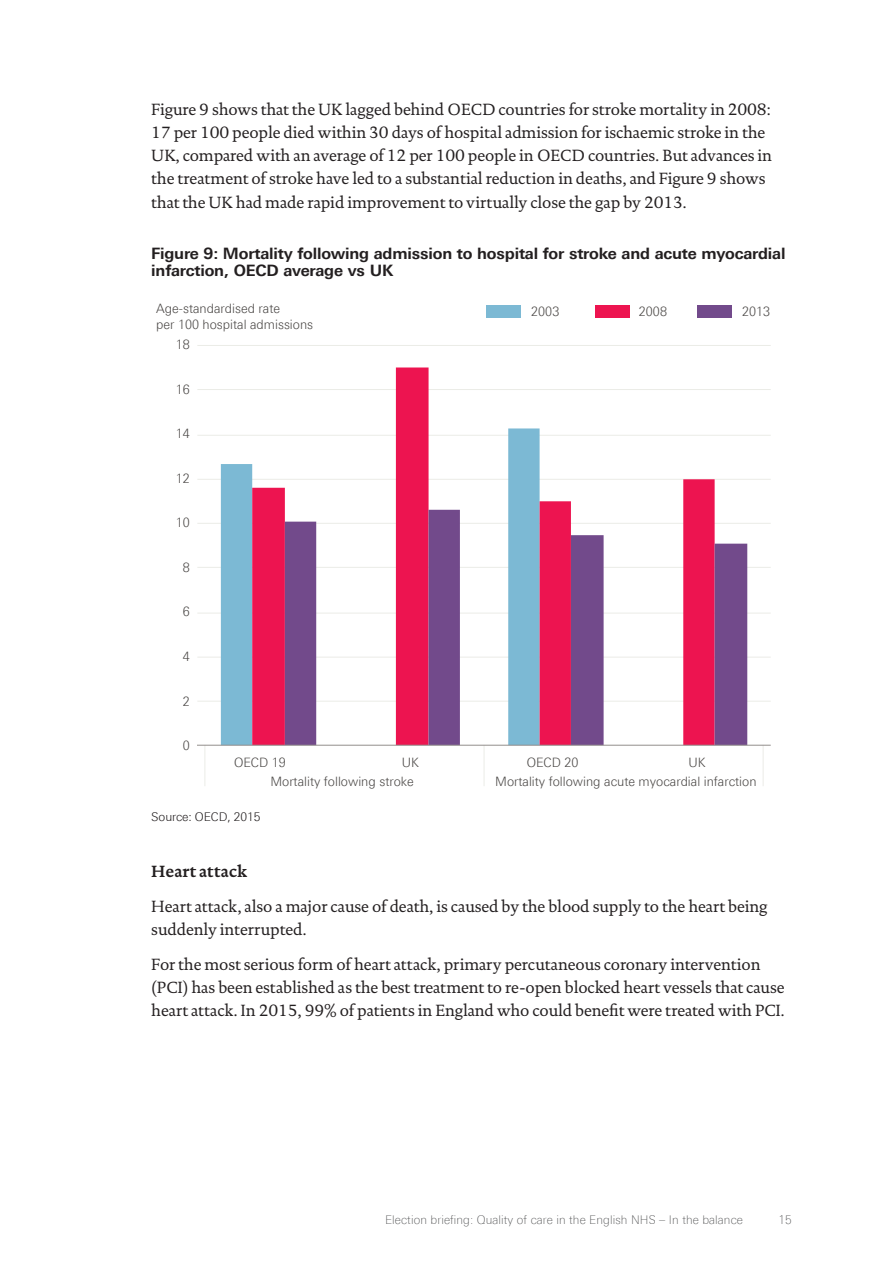
<style>
.page{position:relative;width:893px;height:1263px;background:#fff}
.page>*{position:absolute;margin:0;border:0;box-sizing:border-box;transform-origin:0 0}
.Body_para{font:16.5px/23.2px "DTL Documenta TOT";letter-spacing:-.01em;color:#231f20}
.Header_2{font:700 16.5px "DTL Documenta TOT";letter-spacing:-.005em;color:#231f20}
.Figure_header{font:700 15.75px/16.5px "Linotype Univers 630";letter-spacing:-.01em;color:#231f20}
.t1{font:300 12.9px/15.1px "LT Univers Basic";color:#494644}
.t2{font:100 12px "Linotype Univers 230";letter-spacing:.01em;color:#4b4c4d}
.Figure_source{font:300 12px "LT Univers Basic";letter-spacing:-.01em;color:#231f20}
</style>
<div class="page">
<hr style="left:763px;top:745px;width:1px;height:41px;background:#ebece7">
<hr style="left:205px;top:745px;width:1px;height:41px;background:#ebece7">
<hr style="left:484px;top:745px;width:1px;height:41px;background:#ebece7">
<hr style="left:197px;top:701px;width:574px;height:1px;background:#ebece7">
<hr style="left:197px;top:657px;width:574px;height:1px;background:#ebece7">
<hr style="left:197px;top:613px;width:574px;height:1px;background:#ebece7">
<hr style="left:197px;top:567px;width:574px;height:1px;background:#ebece7">
<hr style="left:197px;top:523px;width:574px;height:1px;background:#ebece7">
<hr style="left:197px;top:479px;width:574px;height:1px;background:#ebece7">
<hr style="left:197px;top:435px;width:574px;height:1px;background:#ebece7">
<hr style="left:197px;top:389px;width:574px;height:1px;background:#ebece7">
<hr style="left:197px;top:345px;width:574px;height:1px;background:#ebece7">
<div style="left:221px;top:464px;width:31px;height:281px;background:#7cb9d4"></div>
<svg style="left:252px;top:367px;width:463px;height:378px"></svg>
<svg style="left:285px;top:510px;width:462px;height:235px"></svg>
<hr style="left:197px;top:745px;width:574px;height:1px;background:#928e8c">
<div style="left:595px;top:305px;width:35px;height:13px;background:#ed1450"></div>
<div style="left:697px;top:305px;width:35px;height:13px;background:#724a8b"></div>
<div style="left:486px;top:305px;width:34px;height:13px;background:#7cb9d4"></div>
<p class="Body_para" style="left:151px;top:97px;width:622px">Figure 9 shows that the UK lagged behind OECD countries for stroke mortality in 2008:<br>17 per 100 people died within 30 days of hospital admission for ischaemic stroke in the UK, compared with an average of 12 per 100 people in OECD countries. But advances in the treatment of stroke have led to a substantial reduction in deaths, and Figure 9 shows that the UK had made rapid improvement to virtually close the gap by 2013.</p>
<p class="Figure_header" style="left:151px;top:245px;width:636px">Figure 9: Mortality following admission to hospital for stroke and acute myocardial infarction, OECD average vs UK</p>
<p class="t1" style="left:156px;top:301px;width:159px">Age-standardised rate<br>per 100 hospital admissions</p>
<p class="t1" style="left:176px;top:337px;width:16px">18</p>
<p class="t1" style="left:176px;top:381px;width:16px">16</p>
<p class="t1" style="left:176px;top:426px;width:16px">14</p>
<p class="t1" style="left:176px;top:470px;width:16px">12</p>
<p class="t1" style="left:176px;top:515px;width:16px">10</p>
<p class="t1" style="left:183px;top:560px;width:9px">8</p>
<p class="t1" style="left:183px;top:604px;width:9px">6</p>
<p class="t1" style="left:183px;top:649px;width:9px">4</p>
<p class="t1" style="left:183px;top:693px;width:9px">2</p>
<p class="t1" style="left:183px;top:738px;width:9px">0</p>
<p class="t1" style="left:531px;top:304px;width:30px">2003</p>
<p class="t1" style="left:639px;top:304px;width:30px">2008</p>
<p class="t1" style="left:742px;top:304px;width:30px">2013</p>
<p class="t1" style="left:234px;top:755px;width:53px">OECD 19</p>
<p class="t1" style="left:402px;top:755px;width:19px">UK</p>
<p class="t1" style="left:527px;top:755px;width:53px">OECD 20</p>
<p class="t1" style="left:688px;top:755px;width:19px">UK</p>
<p class="t1" style="left:270px;top:774px;width:145px">Mortality following stroke</p>
<p class="t1" style="left:495px;top:774px;width:263px">Mortality following acute myocardial infarction</p>
<p class="Figure_source" style="left:151px;top:809px;width:111px">Source: OECD, 2015</p>
<p class="Header_2" style="left:151px;top:861px;width:97px">Heart attack</p>
<p class="Body_para" style="left:151px;top:894px;width:618px">Heart attack, also a major cause of death, is caused by the blood supply to the heart being suddenly interrupted.</p>
<p class="Body_para" style="left:151px;top:952px;width:635px">For the most serious form of heart attack, primary percutaneous coronary intervention (PCI) has been established as the best treatment to re-open blocked heart vessels that cause heart attack. In 2015, 99% of patients in England who could benefit were treated with PCI.</p>
<p class="t2" style="left:385px;top:1213px;width:359px">Election briefing: Quality of care in the English NHS – In the balance</p>
<p class="t2" style="left:778px;top:1213px;width:15px">15</p>
</div>
